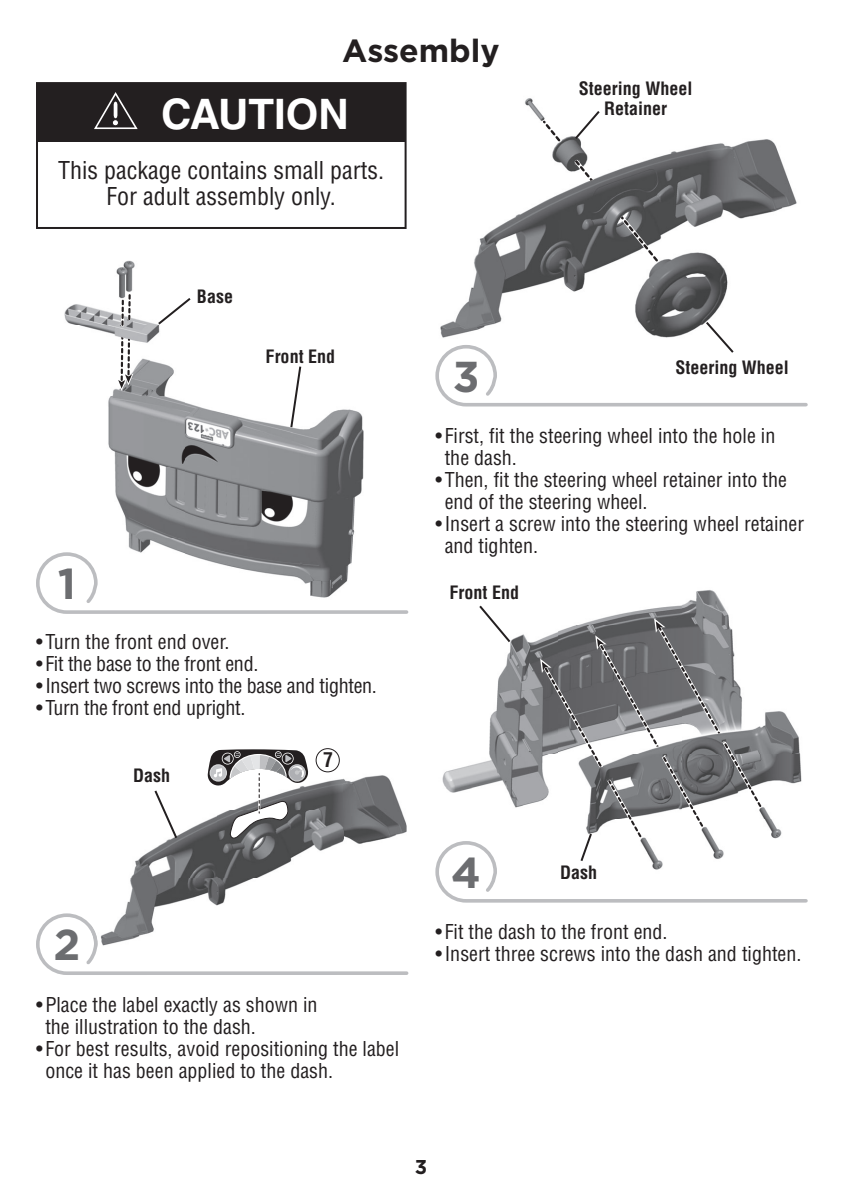
<style>
.page{position:relative;width:842px;height:1191px;background:#fff}
.page>*{position:absolute;margin:0;border:0;box-sizing:border-box;transform-origin:0 0}
.t1{font:700 43.2px "Gotham";color:#6c6d70}
.t2{font:700 42px "Helvetica LT Std";color:#fff}
.t3{font:700 32px "Gotham";color:#231f20}
.t4{font:condensed 24px/26px "Helvetica LT Std";color:#231f20;text-align:center}
.t5{font:condensed 20px/22px "Helvetica LT Std";color:#231f20}
.t6{font:700 20px "Gotham";color:#231f20}
.t7{font:700 condensed 20px "Helvetica LT Std";color:#231f20}
.t8{font:700 condensed 18px/20px "Helvetica LT Std";color:#231f20;text-align:center}
</style>
<div class="page">
<img style="left:455px;top:98px;width:342px;height:222px">
<img style="left:64px;top:260px;width:300px;height:290px">
<svg style="left:117px;top:292px;width:16px;height:99px"></svg>
<svg style="left:36px;top:550px;width:373px;height:64px"></svg>
<svg style="left:36px;top:913px;width:372px;height:62px"></svg>
<img style="left:91px;top:748px;width:315px;height:198px">
<img style="left:91px;top:925px;width:7px;height:21px">
<svg style="left:207px;top:749px;width:101px;height:92px"></svg>
<div style="left:315px;top:748px;width:25px;height:24px;border:1px solid #231f20;border-radius:50%"></div>
<svg style="left:156px;top:296px;width:37px;height:31px"></svg>
<svg style="left:289px;top:364px;width:13px;height:65px"></svg>
<svg style="left:153px;top:788px;width:26px;height:52px"></svg>
<svg style="left:538px;top:109px;width:124px;height:156px"></svg>
<svg style="left:435px;top:320px;width:373px;height:87px"></svg>
<div style="left:37px;top:83px;width:368px;height:59px;background:#231f20"></div>
<div style="left:36px;top:82px;width:370px;height:147px;border:2px solid #231f20"></div>
<svg style="left:94px;top:92px;width:44px;height:37px"></svg>
<svg style="left:112px;top:120px;width:7px;height:6px"></svg>
<svg style="left:435px;top:603px;width:373px;height:300px"></svg>
<h3 class="t3" style="left:342px;top:39px;width:159px">Assembly</h3>
<h2 class="t2" style="left:161px;top:99px;width:189px">CAUTION</h2>
<p class="t4" style="left:58px;top:160px;width:327px">This package contains small parts.<br>For adult assembly only.</p>
<p class="t8" style="left:197px;top:288px;width:37px">Base</p>
<p class="t8" style="left:266px;top:348px;width:71px">Front End</p>
<h1 class="t1" style="left:453px;top:361px;width:28px">3</h1>
<p class="t8" style="left:579px;top:80px;width:115px">Steering Wheel<br>Retainer</p>
<p class="t8" style="left:675px;top:359px;width:115px">Steering Wheel</p>
<h1 class="t1" style="left:58px;top:568px;width:20px">1</h1>
<p class="t5" style="left:36px;top:632px;width:195px">• Turn the front end over.</p>
<p class="t5" style="left:36px;top:654px;width:224px">• Fit the base to the front end.</p>
<p class="t5" style="left:36px;top:676px;width:342px">• Insert two screws into the base and tighten.</p>
<p class="t5" style="left:36px;top:698px;width:211px">• Turn the front end upright.</p>
<p class="t8" style="left:133px;top:767px;width:38px">Dash</p>
<h1 class="t1" style="left:53px;top:930px;width:28px">2</h1>
<p class="t7" style="left:323px;top:753px;width:11px">7</p>
<p class="t5" style="left:45px;top:995px;width:274px;text-indent:-9px">• Place the label exactly as shown in the illustration to the dash.</p>
<p class="t5" style="left:45px;top:1039px;width:355px;text-indent:-9px">• For best results, avoid repositioning the label once it has been applied to the dash.</p>
<p class="t5" style="left:445px;top:426px;width:332px;text-indent:-9px">• First, fit the steering wheel into the hole in the dash.</p>
<p class="t5" style="left:445px;top:470px;width:344px;text-indent:-9px">• Then, fit the steering wheel retainer into the end of the steering wheel.</p>
<p class="t5" style="left:445px;top:514px;width:361px;text-indent:-9px">• Insert a screw into the steering wheel retainer and tighten.</p>
<p class="t8" style="left:449px;top:584px;width:71px">Front End</p>
<h1 class="t1" style="left:451px;top:857px;width:31px">4</h1>
<p class="t8" style="left:560px;top:864px;width:38px">Dash</p>
<p class="t5" style="left:435px;top:922px;width:234px">• Fit the dash to the front end.</p>
<p class="t5" style="left:435px;top:944px;width:367px">• Insert three screws into the dash and tighten.</p>
<p class="t6" style="left:415px;top:1160px;width:14px">3</p>
</div>
